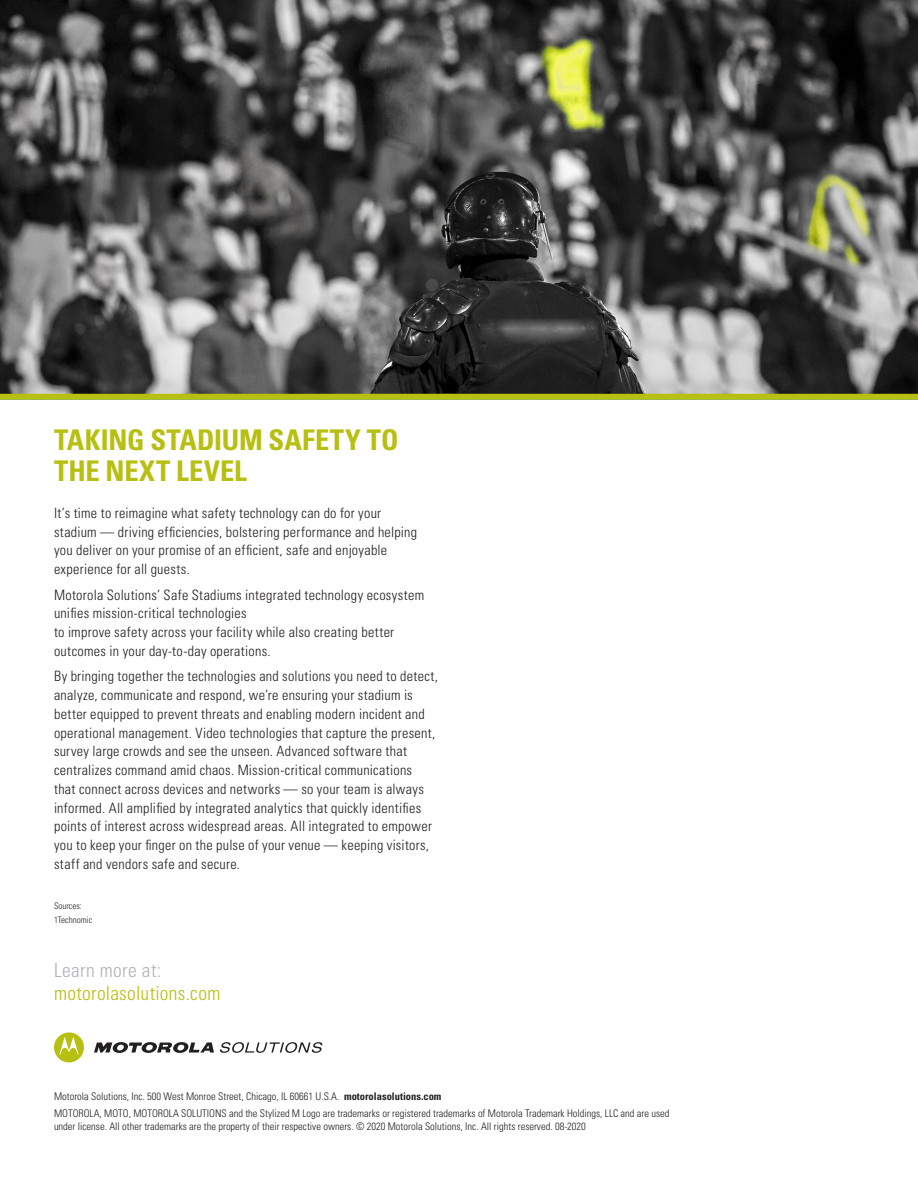
<style>
.page{position:relative;width:918px;height:1188px;background:#fff}
.page>*{position:absolute;margin:0;border:0;box-sizing:border-box;transform-origin:0 0}
.Body_Text{font:700 condensed 28.5px/31.5px "Univers LT Std";letter-spacing:.005em;color:#b7bf10}
.t1{font:300 condensed 19.5px/23.2px "Univers LT Std";letter-spacing:.02em;color:#b7bf10}
.Body_Text-2{font:300 condensed 14.25px/18.8px "Univers LT Std";letter-spacing:.02em;color:#231f20}
.t2{font:300 condensed 10.5px/13.5px "Univers LT Std";color:#231f20}
.t3{font:300 condensed 9px/13.5px "Univers LT Std";color:#231f20}
.s1{color:#b2b3b7}
.s2{font-weight:700}
</style>
<div class="page">
<svg style="left:94px;top:1042px;width:120px;height:11px"></svg>
<svg style="left:54px;top:1032px;width:30px;height:30px"></svg>
<svg style="left:220px;top:1042px;width:102px;height:11px"></svg>
<img style="left:0;top:0;width:918px;height:394px">
<div style="left:0;top:394px;width:918px;height:6px;background:#b7bf10"></div>
<p class="Body_Text" style="left:54px;top:424px;width:346px">TAKING STADIUM SAFETY TO<br>THE NEXT LEVEL</p>
<p class="Body_Text-2" style="left:54px;top:503px;width:365px">It’s time to reimagine what safety technology can do for your stadium — driving efficiencies, bolstering performance and helping you deliver on your promise of an efficient, safe and enjoyable experience for all guests.</p>
<p class="Body_Text-2" style="left:54px;top:585px;width:372px">Motorola Solutions’ Safe Stadiums integrated technology ecosystem unifies mission-critical technologies<br>to improve safety across your facility while also creating better outcomes in your day-to-day operations.</p>
<p class="Body_Text-2" style="left:54px;top:667px;width:385px">By bringing together the technologies and solutions you need to detect, analyze, communicate and respond, we’re ensuring your stadium is better equipped to prevent threats and enabling modern incident and operational management. Video technologies that capture the present, survey large crowds and see the unseen. Advanced software that centralizes command amid chaos. Mission-critical communications<br>that connect across devices and networks — so your team is always informed. All amplified by integrated analytics that quickly identifies points of interest across widespread areas. All integrated to empower you to keep your finger on the pulse of your venue — keeping visitors, staff and vendors safe and secure.</p>
<p class="t3" style="left:54px;top:899px;width:40px">Sources:<br>1Technomic</p>
<p class="t1" style="left:54px;top:958px;width:168px"><span class="s1">Learn more at: </span>motorolasolutions.com</p>
<p class="t2" style="left:54px;top:1090px;width:389px">Motorola Solutions, Inc. 500 West Monroe Street, Chicago, IL 60661 U.S.A. <span class="s2">motorolasolutions.com</span></p>
<p class="t2" style="left:54px;top:1106px;width:617px">MOTOROLA, MOTO, MOTOROLA SOLUTIONS and the Stylized M Logo are trademarks or registered trademarks of Motorola Trademark Holdings, LLC and are used under license. All other trademarks are the property of their respective owners. © 2020 Motorola Solutions, Inc. All rights reserved. 08-2020</p>
</div>
